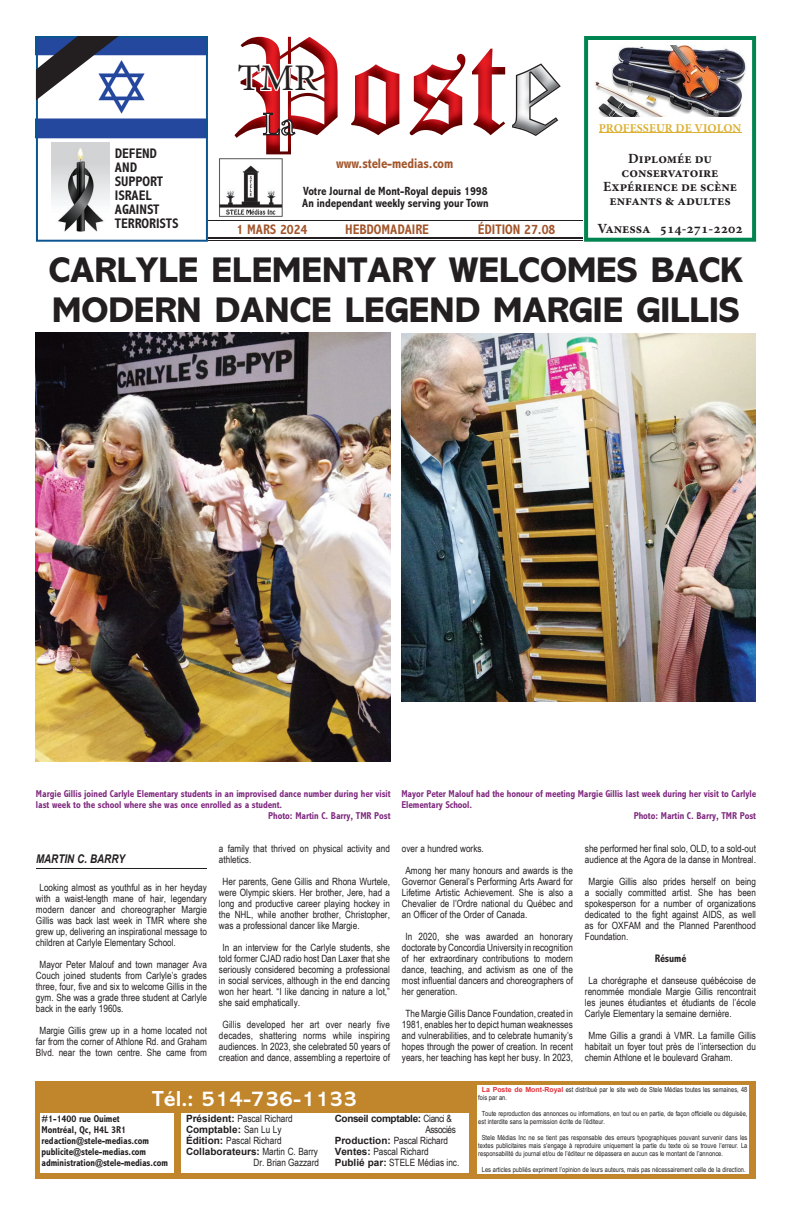
<style>
.page{position:relative;width:792px;height:1215px;background:#fff}
.page>*{position:absolute;margin:0;border:0;box-sizing:border-box;transform-origin:0 0}
.t1{font:37.6px "Minion Pro";letter-spacing:-.005em;color:#231f20}
.t2{font:800 36px/40.3px "Abadi MT Pro";color:#231f20}
.t3{font:700 22px "Abadi MT Pro";color:#fff}
.t4{font:700 14px/14px "Minion Pro";color:#231f20;text-align:center}
.t5{font:700 condensed 14px "Abadi MT Pro";color:#a2552b}
.t6{font:700 condensed 14px/14px "Abadi MT Pro";color:#231f20}
.t7{font:700 condensed 12px/12px "Abadi MT Pro";color:#231f20}
.t8{font:700 12px "Minion Pro";letter-spacing:.005em;color:#dcb133}
.t9{font:italic 700 12px "Arial Narrow";color:#231f20}
.t10{font:700 condensed 11px "Abadi MT Pro";color:#231f20}
.t11{font:10px/11px "Arial Narrow";color:#231f20;text-align:justify}
.t12{font:700 condensed 10px "Abadi MT Pro";color:#7e287e}
.t13{font:700 condensed 10px/11px "Abadi MT Pro";color:#231f20}
.t14{font:700 10px "Arial";color:#231f20}
.t15{font:700 10px "Arial";letter-spacing:-.035em;color:#231f20}
.t16{font:7px/8px "Arial Narrow";color:#231f20}
.s1{font-family:"Arial";font-weight:700}
.s2{font-family:"Arial Narrow";font-weight:400}
.s3{font-family:"Arial";font-weight:700;color:#e1313a}
</style>
<div class="page">
<img style="left:234px;top:37px;width:104px;height:117px">
<img style="left:351px;top:64px;width:48px;height:71px">
<img style="left:410px;top:54px;width:55px;height:81px">
<img style="left:472px;top:49px;width:33px;height:86px">
<img style="left:512px;top:63px;width:49px;height:73px">
<img style="left:529px;top:71px;width:20px;height:33px">
<svg style="left:263px;top:113px;width:33px;height:23px"></svg>
<svg style="left:237px;top:63px;width:82px;height:28px"></svg>
<hr style="left:207px;top:220px;width:376px;height:1px;background:#231f20">
<hr style="left:208px;top:237px;width:375px;height:2px;background:#231f20">
<hr style="left:208px;top:240px;width:375px;height:1px;background:#231f20">
<img style="left:219px;top:158px;width:64px;height:59px">
<hr style="left:36px;top:869px;width:171px;height:1px;background:#231f20">
<svg style="left:36px;top:36px;width:172px;height:206px"></svg>
<img style="left:52px;top:143px;width:58px;height:91px">
<svg style="left:584px;top:36px;width:172px;height:206px"></svg>
<img style="left:593px;top:45px;width:154px;height:72px">
<div style="left:36px;top:1082px;width:720px;height:97px;background:#c1852b"></div>
<div style="left:40px;top:1114px;width:133px;height:59px;background:#fff"></div>
<div style="left:181px;top:1114px;width:288px;height:59px;background:#fff"></div>
<div style="left:477px;top:1086px;width:272px;height:88px;background:#fff"></div>
<img style="left:36px;top:333px;width:355px;height:429px">
<img style="left:401px;top:333px;width:355px;height:369px">
<h1 class="t1" style="left:238px;top:53px;width:81px">TMR</h1>
<p class="t8" style="left:599px;top:119px;width:144px">PROFESSEUR DE VIOLON</p>
<h3 class="t4" style="left:603px;top:151px;width:135px">Diplomée du conservatoire<br>Expérience de scène enfants &amp; adultes</h3>
<h3 class="t4" style="left:598px;top:221px;width:147px">Vanessa 514-271-2202</h3>
<h3 class="t6" style="left:115px;top:147px;width:65px">DEFEND<br>AND<br>SUPPORT<br>ISRAEL<br>AGAINST<br>TERRORISTS</h3>
<h3 class="t5" style="left:336px;top:156px;width:119px">www.stele-medias.com</h3>
<p class="t7" style="left:302px;top:185px;width:188px">Votre Journal de Mont-Royal depuis 1998<br>An independant weekly serving your Town</p>
<h3 class="t5" style="left:237px;top:221px;width:72px">1 MARS 2024</h3>
<h3 class="t5" style="left:345px;top:221px;width:85px">HEBDOMADAIRE</h3>
<h3 class="t5" style="left:478px;top:221px;width:79px">ÉDITION 27.08</h3>
<h1 class="t1" style="left:238px;top:224px;width:81px">TMR</h1>
<h2 class="t2" style="left:49px;top:250px;width:696px">CARLYLE ELEMENTARY WELCOMES BACK<br>MODERN DANCE LEGEND MARGIE GILLIS</h2>
<p class="t12" style="left:36px;top:788px;width:356px">Margie Gillis joined Carlyle Elementary students in an improvised dance number during her visit</p>
<p class="t12" style="left:36px;top:799px;width:248px">last week to the school where she was once enrolled as a student.</p>
<p class="t12" style="left:268px;top:810px;width:124px">Photo: Martin C. Barry, TMR Post</p>
<p class="t9" style="left:36px;top:850px;width:91px">MARTIN C. BARRY</p>
<p class="t11" style="left:36px;top:881px;width:173px;text-indent:4px">Looking almost as youthful as in her heyday with a waist-length mane of hair, legendary modern dancer and choreographer Margie Gillis was back last week in TMR where she grew up, delivering an inspirational message to children at Carlyle Elementary School.</p>
<p class="t11" style="left:36px;top:958px;width:172px;text-indent:4px">Mayor Peter Malouf and town manager Ava Couch joined students from Carlyle’s grades three, four, five and six to welcome Gillis in the gym. She was a grade three student at Carlyle back in the early 1960s.</p>
<p class="t11" style="left:36px;top:1024px;width:173px;text-align:center">Margie Gillis grew up in a home located not far from the corner of Athlone Rd. and Graham<br>Blvd. near the town centre. She came from</p>
<p class="t11" style="left:219px;top:843px;width:172px">a family that thrived on physical activity and athletics.</p>
<p class="t11" style="left:219px;top:876px;width:172px;text-indent:4px">Her parents, Gene Gillis and Rhona Wurtele, were Olympic skiers. Her brother, Jere, had a long and productive career playing hockey in the NHL, while another brother, Christopher, was a professional dancer like Margie.</p>
<p class="t11" style="left:219px;top:942px;width:173px;text-indent:4px">In an interview for the Carlyle students, she told former CJAD radio host Dan Laxer that she seriously considered becoming a professional in social services, although in the end dancing won her heart. “I like dancing in nature a lot,” she said emphatically.</p>
<p class="t11" style="left:219px;top:1019px;width:173px;text-align:center">Gillis developed her art over nearly five decades, shattering norms while inspiring audiences. In 2023, she celebrated 50 years of creation and dance, assembling a repertoire of</p>
<p class="t12" style="left:401px;top:788px;width:356px">Mayor Peter Malouf had the honour of meeting Margie Gillis last week during her visit to Carlyle</p>
<p class="t12" style="left:401px;top:799px;width:72px">Elementary School.</p>
<p class="t12" style="left:634px;top:810px;width:124px">Photo: Martin C. Barry, TMR Post</p>
<p class="t11" style="left:402px;top:843px;width:83px">over a hundred works.</p>
<p class="t11" style="left:402px;top:865px;width:173px;text-indent:4px">Among her many honours and awards is the Governor General’s Performing Arts Award for Lifetime Artistic Achievement. She is also a Chevalier de l’Ordre national du Québec and an Officer of the Order of Canada.</p>
<p class="t11" style="left:402px;top:931px;width:173px;text-indent:4px">In 2020, she was awarded an honorary doctorate by Concordia University in recognition of her extraordinary contributions to modern dance, teaching, and activism as one of the most influential dancers and choreographers of her generation.</p>
<p class="t11" style="left:402px;top:1008px;width:173px;text-align:center">The Margie Gillis Dance Foundation, created in 1981, enables her to depict human weaknesses and vulnerabilities, and to celebrate humanity’s hopes through the power of creation. In recent years, her teaching has kept her busy. In 2023,</p>
<p class="t11" style="left:585px;top:843px;width:173px">she performed her final solo, OLD, to a sold-out audience at the Agora de la danse in Montreal.</p>
<p class="t11" style="left:585px;top:876px;width:173px;text-indent:4px">Margie Gillis also prides herself on being a socially committed artist. She has been spokesperson for a number of organizations dedicated to the fight against AIDS, as well as for OXFAM and the Planned Parenthood Foundation.</p>
<p class="t10" style="left:655px;top:953px;width:33px">Résumé</p>
<p class="t11" style="left:585px;top:975px;width:173px;text-indent:4px">La chorégraphe et danseuse québécoise de renommée mondiale Margie Gillis rencontrait les jeunes étudiantes et étudiants de l’école Carlyle Elementary la semaine dernière.</p>
<p class="t11" style="left:585px;top:1030px;width:172px;text-indent:4px">Mme Gillis a grandi à VMR. La famille Gillis habitait un foyer tout près de l’intersection du chemin Athlone et le boulevard Graham.</p>
<h3 class="t3" style="left:152px;top:1086px;width:206px">Tél.: 514-736-1133</h3>
<p class="t11" style="left:186px;top:1113px;width:108px"><span class="s1">Président:</span> Pascal Richard</p>
<p class="t14" style="left:186px;top:1123px;width:97px">Comptable: <span class="s2">San Lu Ly</span></p>
<p class="t11" style="left:186px;top:1135px;width:97px"><span class="s1">Édition:</span> Pascal Richard</p>
<p class="t14" style="left:186px;top:1145px;width:133px">Collaborateurs: <span class="s2">Martin C. Barry</span></p>
<p class="t11" style="left:253px;top:1157px;width:67px">Dr. Brian Gazzard</p>
<p class="t15" style="left:335px;top:1112px;width:119px">Conseil comptable: <span class="s2">Cianci &amp;</span></p>
<p class="t11" style="left:335px;top:1124px;width:126px;text-align:left;text-indent:91px">Associés<br><span class="s1">Production:</span> Pascal Richard<br><span class="s1">Ventes:</span> Pascal Richard<br><span class="s1">Publié par:</span> STELE Médias inc.</p>
<p class="t13" style="left:42px;top:1113px;width:128px">#1-1400 rue Ouimet<br>Montréal, Qc, H4L 3R1 redaction@stele-medias.com publicite@stele-medias.com administration@stele-medias.com</p>
<p class="t16" style="left:478px;top:1086px;width:271px;text-indent:4px"><span class="s3">La Poste de Mont-Royal</span> est distribué par le site web de Stele Médias toutes les semaines, 48 fois par an.</p>
<p class="t16" style="left:478px;top:1110px;width:271px;text-indent:4px">Toute reproduction des annonces ou informations, en tout ou en partie, de façon officielle ou déguisée, est interdite sans la permission écrite de l’éditeur.</p>
<p class="t16" style="left:478px;top:1134px;width:271px;text-align:justify;text-indent:4px">Stele Médias Inc ne se tient pas responsable des erreurs typographiques pouvant survenir dans les textes publicitaires mais s’engage à reproduire uniquement la partie du texte où se trouve l’erreur. La responsabilité du journal et/ou de l’éditeur ne dépassera en aucun cas le montant de l’annonce.</p>
<p class="t16" style="left:482px;top:1166px;width:265px">Les articles publiés expriment l’opinion de leurs auteurs, mais pas nécessairement celle de la direction.</p>
</div>
